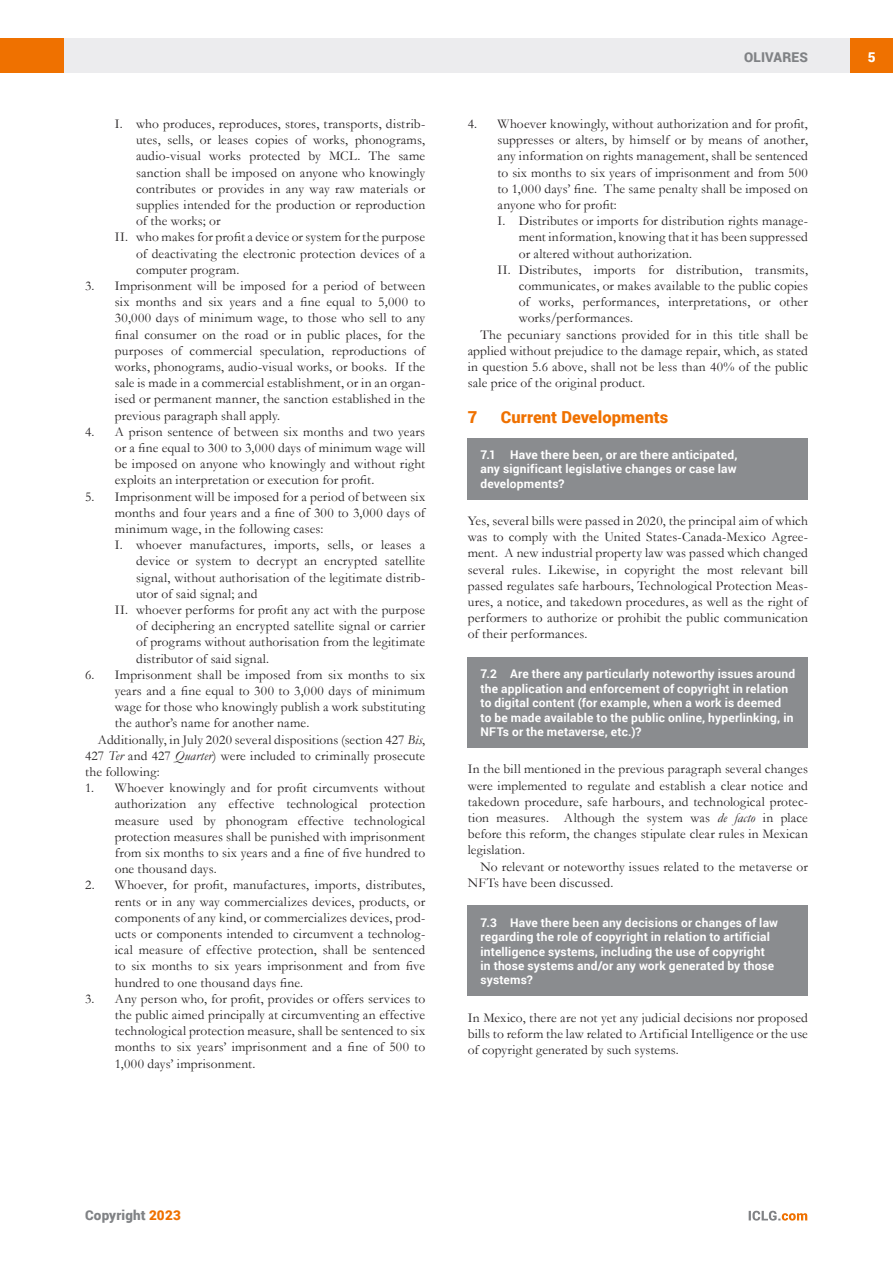
<style>
.page{position:relative;width:893px;height:1263px;background:#fff}
.page>*{position:absolute;margin:0;border:0;box-sizing:border-box;transform-origin:0 0}
.MS_Heading{font:900 16.5px "Roboto";letter-spacing:.005em;color:#ef7100}
.ICLG_Letter_Number_L{font:13.5px/16.2px "Garamond";letter-spacing:.01em;color:#231f20;text-align:justify}
.MS_Body_Text_-_First{font:13.5px/16.2px "Garamond";letter-spacing:.01em;color:#231f20;text-align:justify}
.MS_Body_Text_-_Secon{font:13.5px/16.2px "Garamond";letter-spacing:.01em;color:#231f20;text-align:justify}
.t1{font:900 13.5px "Roboto";letter-spacing:.015em;color:#808285}
.t2{font:900 13.5px "Roboto";color:#fff}
.MS_-_Question{font:700 12px/14.4px "Roboto";letter-spacing:.015em;color:#fff}
.MS_-_Question_follow{font:700 12px/14.4px "Roboto";letter-spacing:.015em;color:#fff;text-align:justify}
.s1{font-style:italic}
.s2{color:#ef7100}
</style>
<div class="page">
<div style="left:64px;top:38px;width:786px;height:34px;background:#ececee"></div>
<div style="left:850px;top:38px;width:43px;height:34px;background:#ef7100"></div>
<div style="left:0;top:38px;width:64px;height:34px;background:#ef7100"></div>
<svg style="left:749px;top:1211px;width:58px;height:9px"></svg>
<div style="left:468px;top:438px;width:340px;height:61px;background:#8a8c8f"></div>
<div style="left:468px;top:657px;width:340px;height:91px;background:#8a8c8f"></div>
<div style="left:468px;top:906px;width:340px;height:90px;background:#8a8c8f"></div>
<p class="ICLG_Letter_Number_L" style="left:136px;top:115px;width:291px;text-indent:-21px">I. who produces, reproduces, stores, transports, distrib&shy;utes, sells, or leases copies of works, phonograms, audio-visual works protected by MCL. The same sanction shall be imposed on anyone who knowingly contributes or provides in any way raw materials or supplies intended for the production or reproduction of the works; or</p>
<p class="ICLG_Letter_Number_L" style="left:136px;top:229px;width:291px;text-indent:-21px">II. who makes for profit a device or system for the purpose of deactivating the electronic protection devices of a computer program.</p>
<p class="ICLG_Letter_Number_L" style="left:115px;top:277px;width:312px;text-indent:-30px">3. Imprisonment will be imposed for a period of between six months and six years and a fine equal to 5,000 to 30,000 days of minimum wage, to those who sell to any final consumer on the road or in public places, for the purposes of commercial speculation, reproductions of works, phonograms, audio-visual works, or books. If the sale is made in a commercial establishment, or in an organ&shy;ised or permanent manner, the sanction established in the previous paragraph shall apply.</p>
<p class="ICLG_Letter_Number_L" style="left:115px;top:423px;width:312px;text-indent:-30px">4. A prison sentence of between six months and two years or a fine equal to 300 to 3,000 days of minimum wage will be imposed on anyone who knowingly and without right exploits an interpretation or execution for profit.</p>
<p class="ICLG_Letter_Number_L" style="left:115px;top:488px;width:312px;text-indent:-30px">5. Imprisonment will be imposed for a period of between six months and four years and a fine of 300 to 3,000 days of minimum wage, in the following cases:</p>
<p class="ICLG_Letter_Number_L" style="left:136px;top:536px;width:291px;text-indent:-21px">I. whoever manufactures, imports, sells, or leases a device or system to decrypt an encrypted satellite signal, without authorisation of the legitimate distrib&shy;utor of said signal; and</p>
<p class="ICLG_Letter_Number_L" style="left:136px;top:601px;width:291px;text-indent:-21px">II. whoever performs for profit any act with the purpose of deciphering an encrypted satellite signal or carrier of programs without authorisation from the legitimate distributor of said signal.</p>
<p class="ICLG_Letter_Number_L" style="left:115px;top:666px;width:312px;text-indent:-30px">6. Imprisonment shall be imposed from six months to six years and a fine equal to 300 to 3,000 days of minimum wage for those who knowingly publish a work substituting the author’s name for another name.</p>
<p class="MS_Body_Text_-_Secon" style="left:85px;top:731px;width:342px;text-indent:13px">Additionally, in July 2020 several dispositions (section 427 <span class="s1">Bis</span>, 427 <span class="s1">Ter</span> and 427 <span class="s1">Quarter</span>) were included to criminally prosecute the following:</p>
<p class="ICLG_Letter_Number_L" style="left:115px;top:779px;width:312px;text-indent:-30px">1. Whoever knowingly and for profit circumvents without authorization any effective technological protection measure used by phonogram effective technological protection measures shall be punished with imprisonment from six months to six years and a fine of five hundred to one thousand days.</p>
<p class="ICLG_Letter_Number_L" style="left:115px;top:877px;width:312px;text-indent:-30px">2. Whoever, for profit, manufactures, imports, distributes, rents or in any way commercializes devices, products, or components of any kind, or commercializes devices, prod&shy;ucts or components intended to circumvent a technolog&shy;ical measure of effective protection, shall be sentenced to six months to six years imprisonment and from five hundred to one thousand days fine.</p>
<p class="ICLG_Letter_Number_L" style="left:115px;top:990px;width:312px;text-indent:-30px">3. Any person who, for profit, provides or offers services to the public aimed principally at circumventing an effective technological protection measure, shall be sentenced to six months to six years’ imprisonment and a fine of 500 to 1,000 days’ imprisonment.</p>
<p class="t1" style="left:744px;top:48px;width:65px">OLIVARES</p>
<p class="t2" style="left:868px;top:48px;width:9px">5</p>
<p class="ICLG_Letter_Number_L" style="left:497px;top:115px;width:312px;text-indent:-30px">4. Whoever knowingly, without authorization and for profit, suppresses or alters, by himself or by means of another, any information on rights management, shall be sentenced to six months to six years of imprisonment and from 500 to 1,000 days’ fine. The same penalty shall be imposed on anyone who for profit:</p>
<p class="ICLG_Letter_Number_L" style="left:519px;top:212px;width:291px;text-indent:-21px">I. Distributes or imports for distribution rights manage&shy;ment information, knowing that it has been suppressed or altered without authorization.</p>
<p class="ICLG_Letter_Number_L" style="left:519px;top:261px;width:291px;text-indent:-21px">II. Distributes, imports for distribution, transmits, communicates, or makes available to the public copies of works, performances, interpretations, or other works/performances.</p>
<p class="MS_Body_Text_-_Secon" style="left:468px;top:326px;width:342px;text-indent:13px">The pecuniary sanctions provided for in this title shall be applied without prejudice to the damage repair, which, as stated in question 5.6 above, shall not be less than 40% of the public sale price of the original product.</p>
<p class="MS_Heading" style="left:468px;top:406px;width:11px">7</p>
<p class="MS_Heading" style="left:501px;top:406px;width:169px">Current Developments</p>
<p class="MS_-_Question_follow" style="left:480px;top:447px;width:258px">7.1 Have there been, or are there anticipated, any significant legislative changes or case law developments?</p>
<p class="MS_Body_Text_-_First" style="left:468px;top:512px;width:342px">Yes, several bills were passed in 2020, the principal aim of which was to comply with the United States-Canada-Mexico Agree&shy;ment. A new industrial property law was passed which changed several rules. Likewise, in copyright the most relevant bill passed regulates safe harbours, Technological Protection Meas&shy;ures, a notice, and takedown procedures, as well as the right of performers to authorize or prohibit the public communication of their performances.</p>
<p class="MS_-_Question" style="left:480px;top:666px;width:316px">7.2 Are there any particularly noteworthy issues around the application and enforcement of copyright in relation to digital content (for example, when a work is deemed to be made available to the public online, hyperlinking, in NFTs or the metaverse, etc.)?</p>
<p class="MS_Body_Text_-_First" style="left:468px;top:761px;width:342px">In the bill mentioned in the previous paragraph several changes were implemented to regulate and establish a clear notice and takedown procedure, safe harbours, and technological protec&shy;tion measures. Although the system was <span class="s1">de facto</span> in place before this reform, the changes stipulate clear rules in Mexican legislation.</p>
<p class="MS_Body_Text_-_Secon" style="left:468px;top:858px;width:342px;text-indent:13px">No relevant or noteworthy issues related to the metaverse or<br>NFTs have been discussed.</p>
<p class="MS_-_Question" style="left:480px;top:915px;width:299px">7.3 Have there been any decisions or changes of law regarding the role of copyright in relation to artificial intelligence systems, including the use of copyright in those systems and/or any work generated by those systems?</p>
<p class="MS_Body_Text_-_First" style="left:468px;top:1009px;width:342px">In Mexico, there are not yet any judicial decisions nor proposed bills to reform the law related to Artificial Intelligence or the use of copyright generated by such systems.</p>
<p class="t1" style="left:85px;top:1206px;width:97px">Copyright <span class="s2">2023</span></p>
</div>
